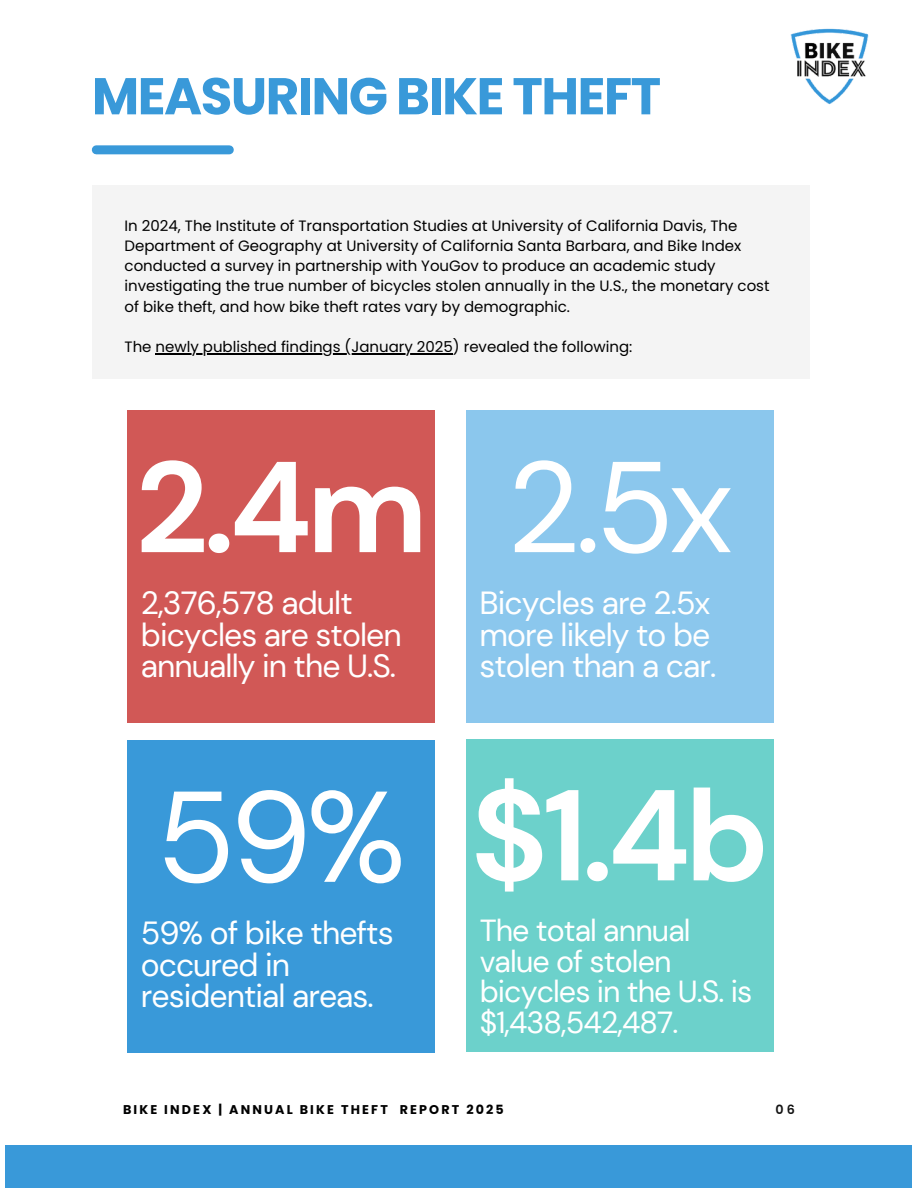
<style>
.page{position:relative;width:918px;height:1188px;background:#fff}
.page>*{position:absolute;margin:0;border:0;box-sizing:border-box;transform-origin:0 0}
.t1{font:700 128.85px "DM Sans";color:#fff}
.t2{font:128.85px "DM Sans";color:#fff}
.t3{font:700 51.6px "Poppins";letter-spacing:-.03em;color:#3999d9}
.t4{font:31.95px/31.5px "DM Sans";letter-spacing:-.03em;color:#fff}
.t5{font:30.45px/30.3px "DM Sans";letter-spacing:-.03em;color:#fff}
.t6{font:15px/20.2px "Poppins";color:#000}
.t7{font:700 12.75px "Poppins";letter-spacing:.17em;color:#000001}
.t8{font:600 12.75px "Poppins";color:#131313}
</style>
<div class="page">
<div style="left:92px;top:186px;width:717px;height:193px;background:#f4f4f4"></div>
<div style="left:6px;top:1145px;width:906px;height:43px;background:#3999d9"></div>
<div style="left:96px;top:145px;width:133px;height:9px;background:#3999d9"></div>
<img style="left:790px;top:28px;width:79px;height:77px">
<hr style="left:156px;top:353px;width:297px;height:1px;background:#000">
<div style="left:128px;top:410px;width:307px;height:313px;background:#d15856"></div>
<div style="left:466px;top:410px;width:307px;height:313px;background:#8bc7ed"></div>
<div style="left:466px;top:739px;width:307px;height:312px;background:#6cd1cb"></div>
<div style="left:128px;top:740px;width:307px;height:313px;background:#3999d9"></div>
<p class="t3" style="left:92px;top:60px;width:571px">MEASURING BIKE THEFT</p>
<h5 class="t6" style="left:125px;top:215px;width:646px">In 2024, The Institute of Transportation Studies at University of California Davis, The Department of Geography at University of California Santa Barbara, and Bike Index conducted a survey in partnership with YouGov to produce an academic study investigating the true number of bicycles stolen annually in the U.S., the monetary cost of bike theft, and how bike theft rates vary by demographic.</h5>
<h5 class="t6" style="left:125px;top:337px;width:509px">The newly published findings (January 2025) revealed the following:</h5>
<h4 class="t1" style="left:135px;top:424px;width:294px">2.4m</h4>
<h1 class="t4" style="left:141px;top:588px;width:262px">2,376,578 adult bicycles are stolen annually in the U.S.</h1>
<p class="t2" style="left:507px;top:424px;width:228px">2.5x</p>
<p class="t4" style="left:480px;top:588px;width:238px">Bicycles are 2.5x more likely to be stolen than a car.</p>
<h2 class="t2" style="left:157px;top:754px;width:251px">59%</h2>
<h4 class="t1" style="left:471px;top:753px;width:300px">$1.4b</h4>
<h2 class="t4" style="left:141px;top:918px;width:254px">59% of bike thefts occured in residential areas.</h2>
<h4 class="t5" style="left:480px;top:916px;width:274px">The total annual value of stolen bicycles in the U.S. is $1,438,542,487.</h4>
<p class="t7" style="left:123px;top:1101px;width:382px">BIKE INDEX | ANNUAL BIKE THEFT REPORT 2025</p>
<p class="t8" style="left:776px;top:1101px;width:21px">06</p>
</div>
